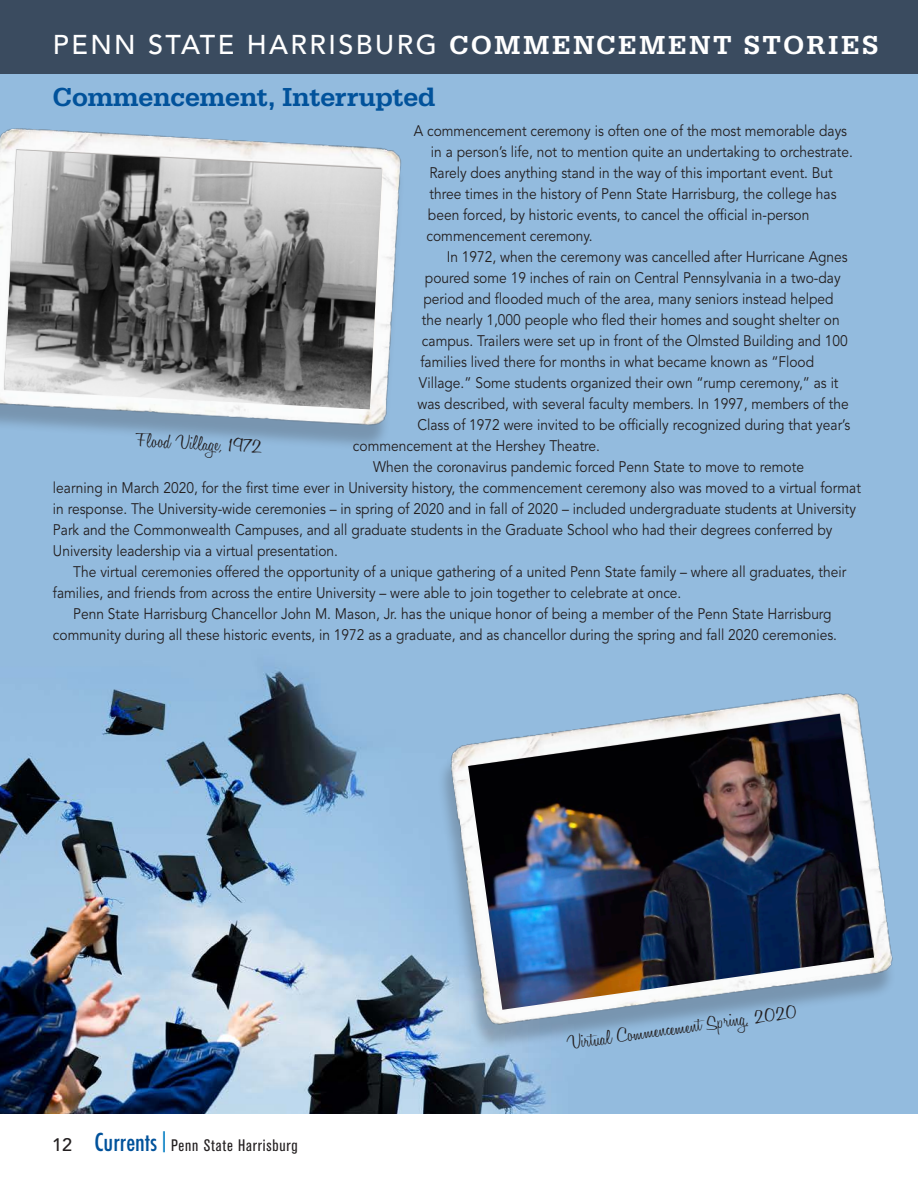
<style>
.page{position:relative;width:918px;height:1188px;background:#fff}
.page>*{position:absolute;margin:0;border:0;box-sizing:border-box;transform-origin:0 0}
.d2{font:500 27px "Avenir";letter-spacing:.09em;color:#fff}
.d2-2{font:500 27px "Serifa";color:#01529b}
.t1{font:500 condensed 24px "Futura";color:#01529b}
.d2-3{font:300 20.25px "Honey Script";color:#231f20;scale:1.25 1}
.t2{font:500 18px "Avenir";color:#231f20}
.t3{font:condensed 16.5px "Akzidenz Grotesk BE";letter-spacing:.05em;color:#231f20}
.d2-4{font:15.3px/21px "Avenir";color:#231f20;scale:.9 1}
.s1{font-family:"Serifa"}
</style>
<div class="page">
<img style="left:0;top:74px;width:918px;height:1040px">
<div style="left:0;top:0;width:918px;height:74px;background:#3a4b5f"></div>
<img style="left:428px;top:675px;width:487px;height:372px">
<img style="left:468px;top:714px;width:406px;height:296px">
<div style="left:0;top:136px;width:405px;height:315px;background:#93bbde"></div>
<img style="left:0;top:115px;width:418px;height:328px">
<img style="left:4px;top:150px;width:378px;height:259px">
<p class="d2" style="left:53px;top:30px;width:827px">PENN STATE HARRISBURG <span class="s1">COMMENCEMENT STORIES</span></p>
<p class="d2-2" style="left:53px;top:81px;width:384px">Commencement, Interrupted</p>
<p class="d2-4" style="left:426px;top:121px;width:475px;text-indent:-13px">A commencement ceremony is often one of the most memorable days in a person’s life, not to mention quite an undertaking to orchestrate.<br>Rarely does anything stand in the way of this important event. But three times in the history of Penn State Harrisburg, the college has been forced, by historic events, to cancel the official in-person commencement ceremony.</p>
<p class="d2-4" style="left:447px;top:247px;width:447px">In 1972, when the ceremony was cancelled after Hurricane Agnes</p>
<p class="d2-4" style="left:425px;top:268px;width:463px">poured some 19 inches of rain on Central Pennsylvania in a two-day</p>
<p class="d2-4" style="left:423px;top:289px;width:457px">period and flooded much of the area, many seniors instead helped</p>
<p class="d2-4" style="left:422px;top:310px;width:466px">the nearly 1,000 people who fled their homes and sought shelter on</p>
<p class="d2-4" style="left:422px;top:331px;width:475px">campus. Trailers were set up in front of the Olmsted Building and 100</p>
<p class="d2-4" style="left:420px;top:352px;width:439px">families lived there for months in what became known as “Flood</p>
<p class="d2-4" style="left:419px;top:373px;width:468px">Village.” Some students organized their own “rump ceremony,” as it</p>
<p class="d2-4" style="left:417px;top:394px;width:481px">was described, with several faculty members. In 1997, members of the</p>
<p class="d2-4" style="left:417px;top:415px;width:482px">Class of 1972 were invited to be officially recognized during that year’s</p>
<p class="d2-4" style="left:353px;top:436px;width:276px">commencement at the Hershey Theatre.</p>
<p class="d2-4" style="left:53px;top:457px;width:899px;text-indent:320px">When the coronavirus pandemic forced Penn State to move to remote<br>learning in March 2020, for the first time ever in University history, the commencement ceremony also was moved to a virtual format in response. The University-wide ceremonies – in spring of 2020 and in fall of 2020 – included undergraduate students at University Park and the Commonwealth Campuses, and all graduate students in the Graduate School who had their degrees conferred by University leadership via a virtual presentation.</p>
<p class="d2-4" style="left:53px;top:562px;width:883px;text-indent:20px">The virtual ceremonies offered the opportunity of a unique gathering of a united Penn State family – where all graduates, their families, and friends from across the entire University – were able to join together to celebrate at once.</p>
<p class="d2-4" style="left:53px;top:604px;width:873px;text-indent:20px">Penn State Harrisburg Chancellor John M. Mason, Jr. has the unique honor of being a member of the Penn State Harrisburg community during all these historic events, in 1972 as a graduate, and as chancellor during the spring and fall 2020 ceremonies.</p>
<p class="d2-3" style="left:137px;top:428px;width:103px;rotate:3deg">Flood Village, 1972</p>
<h2 class="t1" style="left:95px;top:1127px;width:74px">Currents <sup>|</sup></h2>
<p class="t2" style="left:52px;top:1134px;width:22px">12</p>
<p class="t3" style="left:171px;top:1136px;width:128px">Penn State Harrisburg</p>
<p class="d2-3" style="left:566px;top:1031px;width:187px;rotate:-8deg">Virtual Commencement Spring, 2020</p>
</div>
